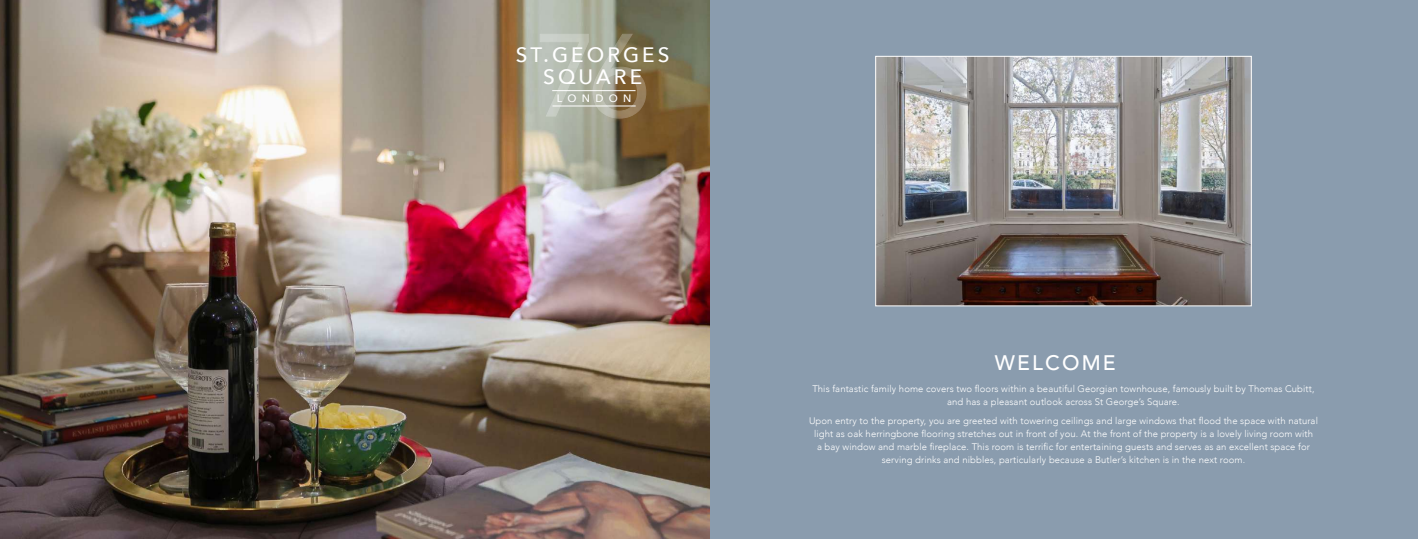
<style>
.page{position:relative;width:1418px;height:539px;background:#fff}
.page>*{position:absolute;margin:0;border:0;box-sizing:border-box;transform-origin:0 0}
.t1{font:115.4px "Avenir Next";color:#fff}
.t2{font:500 21px "Avenir";letter-spacing:.1em;color:#fff}
.t3{font:500 20.8px/21.4px "Avenir Next";letter-spacing:.15em;color:#fff;text-align:center}
.t4{font:500 10.7px "Avenir Next";letter-spacing:.5em;color:#fff}
.t5{font:300 9.5px/13px "Avenir";letter-spacing:.01em;color:#fff;text-align:center}
</style>
<div class="page">
<div style="left:709px;top:0;width:708px;height:539px;background:#8a9cae"></div>
<img style="left:0;top:0;width:709px;height:539px">
<img style="left:877px;top:58px;width:372px;height:246px">
<div style="left:875px;top:56px;width:376px;height:250px;border:1px solid #fff"></div>
<svg style="left:539px;top:33px;width:107px;height:86px;background:#a19f8a"></svg>
<hr style="left:552px;top:90px;width:83px;height:1px;background:#fff">
<hr style="left:552px;top:106px;width:83px;height:1px;background:#fff">
<h1 class="t1" style="left:531px;top:-22px;width:123px">76</h1>
<h3 class="t3" style="left:516px;top:44px;width:155px">ST.GEORGES<br>SQUARE</h3>
<p class="t4" style="left:557px;top:89px;width:76px">LONDON</p>
<h2 class="t2" style="left:995px;top:345px;width:122px">WELCOME</h2>
<p class="t5" style="left:812px;top:382px;width:503px">This fantastic family home covers two floors within a beautiful Georgian townhouse, famously built by Thomas Cubitt, and has a pleasant outlook across St George’s Square.</p>
<p class="t5" style="left:809px;top:414px;width:510px">Upon entry to the property, you are greeted with towering ceilings and large windows that flood the space with natural light as oak herringbone flooring stretches out in front of you. At the front of the property is a lovely living room with<br>a bay window and marble fireplace. This room is terrific for entertaining guests and serves as an excellent space for serving drinks and nibbles, particularly because a Butler’s kitchen is in the next room.</p>
</div>
